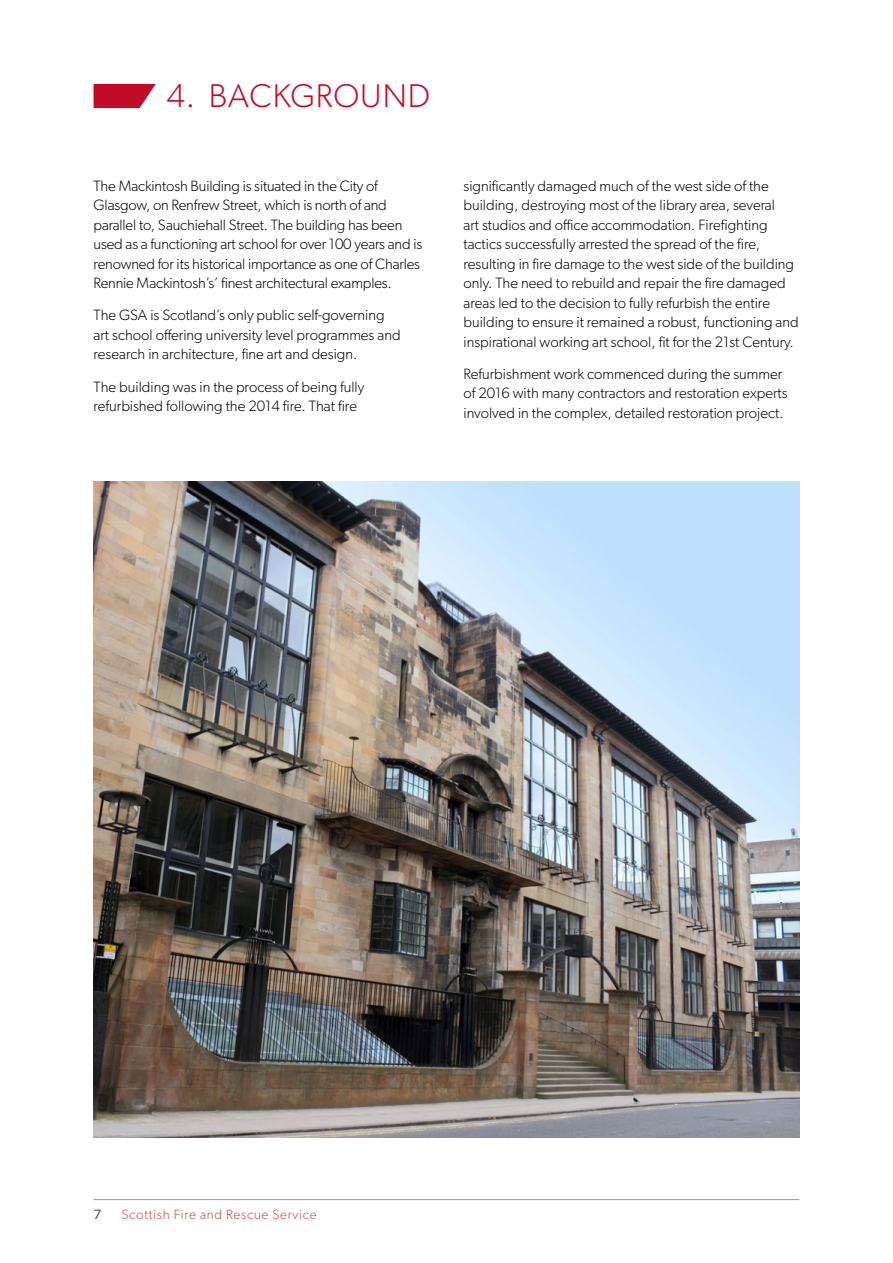
<style>
.page{position:relative;width:893px;height:1263px;background:#fff}
.page>*{position:absolute;margin:0;border:0;box-sizing:border-box;transform-origin:0 0}
.t1{font:300 33px "Gibson";letter-spacing:.03em;color:#c10a27}
.t2{font:300 15px/19.5px "Gibson";color:#000}
.t3{font:300 13.5px "Gibson";letter-spacing:.05em;color:#cd4845}
.t4{font:13.5px "Gibson";color:#4c565c}
</style>
<div class="page">
<hr style="left:94px;top:1199px;width:705px;height:1px;background:#939da3">
<svg style="left:94px;top:84px;width:62px;height:24px"></svg>
<img style="left:94px;top:482px;width:705px;height:655px">
<h1 class="t1" style="left:166px;top:76px;width:265px">4. BACKGROUND</h1>
<p class="t2" style="left:94px;top:175px;width:330px">The Mackintosh Building is situated in the City of Glasgow, on Renfrew Street, which is north of and parallel to, Sauchiehall Street. The building has been used as a functioning art school for over 100 years and is renowned for its historical importance as one of Charles Rennie Mackintosh’s’ finest architectural examples.</p>
<p class="t2" style="left:94px;top:305px;width:309px">The GSA is Scotland’s only public self-governing art school offering university level programmes and research in architecture, fine art and design.</p>
<p class="t2" style="left:94px;top:376px;width:272px">The building was in the process of being fully refurbished following the 2014 fire. That fire</p>
<p class="t2" style="left:463px;top:175px;width:337px">significantly damaged much of the west side of the building, destroying most of the library area, several<br>art studios and office accommodation. Firefighting tactics successfully arrested the spread of the fire, resulting in fire damage to the west side of the building only. The need to rebuild and repair the fire damaged areas led to the decision to fully refurbish the entire building to ensure it remained a robust, functioning and inspirational working art school, fit for the 21st Century.</p>
<p class="t2" style="left:463px;top:364px;width:326px">Refurbishment work commenced during the summer of 2016 with many contractors and restoration experts involved in the complex, detailed restoration project.</p>
<p class="t4" style="left:94px;top:1206px;width:9px">7</p>
<p class="t3" style="left:122px;top:1206px;width:197px">Scottish Fire and Rescue Service</p>
</div>
